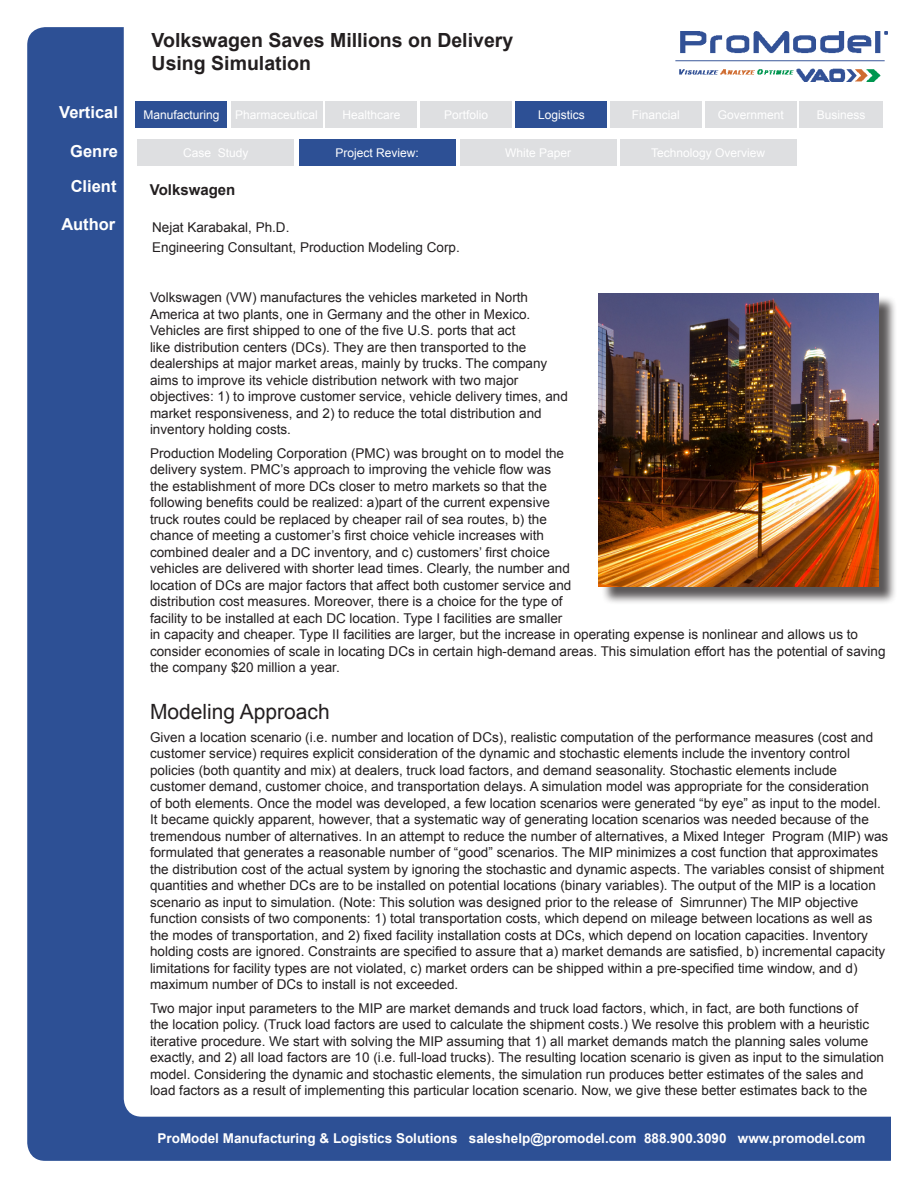
<style>
.page{position:relative;width:918px;height:1188px;background:#fff}
.page>*{position:absolute;margin:0;border:0;box-sizing:border-box;transform-origin:0 0}
.t1{font:21px "Arial";color:#231f20}
.t2{font:700 19.5px "Arial";color:#231f20}
.t3{font:700 16.5px "Arial";color:#fff}
.t4{font:700 15px "Arial";color:#231f20}
.t5{font:13.5px/16.5px "Arial";color:#231f20}
.t6{font:700 13.5px "Arial";color:#fff}
.t7{font:12px "Arial";color:#fff}
</style>
<div class="page">
<div style="left:27px;top:27px;width:880px;height:1134px;background:#2d5095;border-radius:18px"></div>
<div style="left:124px;top:10px;width:789px;height:1107px;background:#fff;border-radius:18px"></div>
<div style="left:299px;top:139px;width:157px;height:27px;background:#2d5095"></div>
<div style="left:138px;top:139px;width:156px;height:27px;background:#dedfe1"></div>
<div style="left:460px;top:139px;width:157px;height:27px;background:#dedfe1"></div>
<div style="left:620px;top:139px;width:176px;height:27px;background:#dedfe1"></div>
<div style="left:325px;top:101px;width:92px;height:27px;background:#dedfe1"></div>
<div style="left:136px;top:101px;width:91px;height:27px;background:#2d5095"></div>
<div style="left:231px;top:101px;width:92px;height:27px;background:#dedfe1"></div>
<div style="left:420px;top:101px;width:92px;height:27px;background:#dedfe1"></div>
<div style="left:705px;top:101px;width:92px;height:27px;background:#dedfe1"></div>
<div style="left:515px;top:101px;width:92px;height:27px;background:#2d5095"></div>
<div style="left:610px;top:101px;width:92px;height:27px;background:#dedfe1"></div>
<div style="left:800px;top:101px;width:83px;height:27px;background:#dedfe1"></div>
<div style="left:892px;top:1112px;width:24px;height:54px;background:#fff"></div>
<img style="left:675px;top:31px;width:213px;height:50px">
<div style="left:601px;top:296px;width:296px;height:309px;background:#231f20;opacity:.75"></div>
<img style="left:599px;top:293px;width:280px;height:294px">
<p class="t2" style="left:152px;top:27px;width:363px">Volkswagen Saves Millions on Delivery</p>
<p class="t2" style="left:152px;top:50px;width:161px">Using Simulation</p>
<p class="t3" style="left:59px;top:102px;width:60px">Vertical</p>
<p class="t7" style="left:143px;top:107px;width:78px">Manufacturing</p>
<p class="t7" style="left:235px;top:107px;width:84px">Pharmaceutical</p>
<p class="t7" style="left:342px;top:107px;width:60px">Healthcare</p>
<p class="t7" style="left:444px;top:107px;width:46px">Portfolio</p>
<p class="t7" style="left:538px;top:107px;width:48px">Logistics</p>
<p class="t7" style="left:632px;top:107px;width:50px">Financial</p>
<p class="t7" style="left:718px;top:107px;width:68px">Government</p>
<p class="t7" style="left:817px;top:107px;width:50px">Business</p>
<p class="t3" style="left:70px;top:140px;width:49px">Genre</p>
<p class="t7" style="left:183px;top:145px;width:67px">Case Study</p>
<p class="t7" style="left:336px;top:145px;width:85px">Project Review:</p>
<p class="t7" style="left:505px;top:145px;width:68px">White Paper</p>
<p class="t7" style="left:651px;top:145px;width:116px">Technology Overview</p>
<p class="t3" style="left:71px;top:175px;width:47px">Client</p>
<p class="t4" style="left:150px;top:179px;width:87px">Volkswagen</p>
<p class="t3" style="left:61px;top:213px;width:56px">Author</p>
<p class="t5" style="left:152px;top:219px;width:139px">Nejat Karabakal, Ph.D.</p>
<p class="t5" style="left:152px;top:240px;width:309px">Engineering Consultant, Production Modeling Corp.</p>
<p class="t5" style="left:150px;top:289px;width:419px">Volkswagen (VW) manufactures the vehicles marketed in North America at two plants, one in Germany and the other in Mexico.<br>Vehicles are first shipped to one of the five U.S. ports that act<br>like distribution centers (DCs). They are then transported to the dealerships at major market areas, mainly by trucks. The company aims to improve its vehicle distribution network with two major objectives: 1) to improve customer service, vehicle delivery times, and market responsiveness, and 2) to reduce the total distribution and inventory holding costs.</p>
<p class="t5" style="left:150px;top:445px;width:737px">Production Modeling Corporation (PMC) was brought on to model the<br>delivery system. PMC’s approach to improving the vehicle flow was<br>the establishment of more DCs closer to metro markets so that the<br>following benefits could be realized: a)part of the current expensive<br>truck routes could be replaced by cheaper rail of sea routes, b) the<br>chance of meeting a customer’s first choice vehicle increases with<br>combined dealer and a DC inventory, and c) customers’ first choice<br>vehicles are delivered with shorter lead times. Clearly, the number and<br>location of DCs are major factors that affect both customer service and<br>distribution cost measures. Moreover, there is a choice for the type of<br>facility to be installed at each DC location. Type I facilities are smaller<br>in capacity and cheaper. Type II facilities are larger, but the increase in operating expense is nonlinear and allows us to consider economies of scale in locating DCs in certain high-demand areas. This simulation effort has the potential of saving the company $20 million a year.</p>
<p class="t1" style="left:150px;top:697px;width:181px">Modeling Approach</p>
<p class="t5" style="left:150px;top:729px;width:740px">Given a location scenario (i.e. number and location of DCs), realistic computation of the performance measures (cost and customer service) requires explicit consideration of the dynamic and stochastic elements include the inventory control policies (both quantity and mix) at dealers, truck load factors, and demand seasonality. Stochastic elements include customer demand, customer choice, and transportation delays. A simulation model was appropriate for the consideration<br>of both elements. Once the model was developed, a few location scenarios were generated “by eye” as input to the model.<br>It became quickly apparent, however, that a systematic way of generating location scenarios was needed because of the tremendous number of alternatives. In an attempt to reduce the number of alternatives, a Mixed Integer Program (MIP) was formulated that generates a reasonable number of “good” scenarios. The MIP minimizes a cost function that approximates the distribution cost of the actual system by ignoring the stochastic and dynamic aspects. The variables consist of shipment quantities and whether DCs are to be installed on potential locations (binary variables). The output of the MIP is a location scenario as input to simulation. (Note: This solution was designed prior to the release of Simrunner) The MIP objective function consists of two components: 1) total transportation costs, which depend on mileage between locations as well as the modes of transportation, and 2) fixed facility installation costs at DCs, which depend on location capacities. Inventory holding costs are ignored. Constraints are specified to assure that a) market demands are satisfied, b) incremental capacity limitations for facility types are not violated, c) market orders can be shipped within a pre-specified time window, and d) maximum number of DCs to install is not exceeded.</p>
<p class="t5" style="left:150px;top:1000px;width:736px">Two major input parameters to the MIP are market demands and truck load factors, which, in fact, are both functions of<br>the location policy. (Truck load factors are used to calculate the shipment costs.) We resolve this problem with a heuristic iterative procedure. We start with solving the MIP assuming that 1) all market demands match the planning sales volume exactly, and 2) all load factors are 10 (i.e. full-load trucks). The resulting location scenario is given as input to the simulation model. Considering the dynamic and stochastic elements, the simulation run produces better estimates of the sales and load factors as a result of implementing this particular location scenario. Now, we give these better estimates back to the</p>
<p class="t6" style="left:158px;top:1130px;width:710px">ProModel Manufacturing &amp; Logistics Solutions saleshelp@promodel.com 888.900.3090 www.promodel.com</p>
</div>
